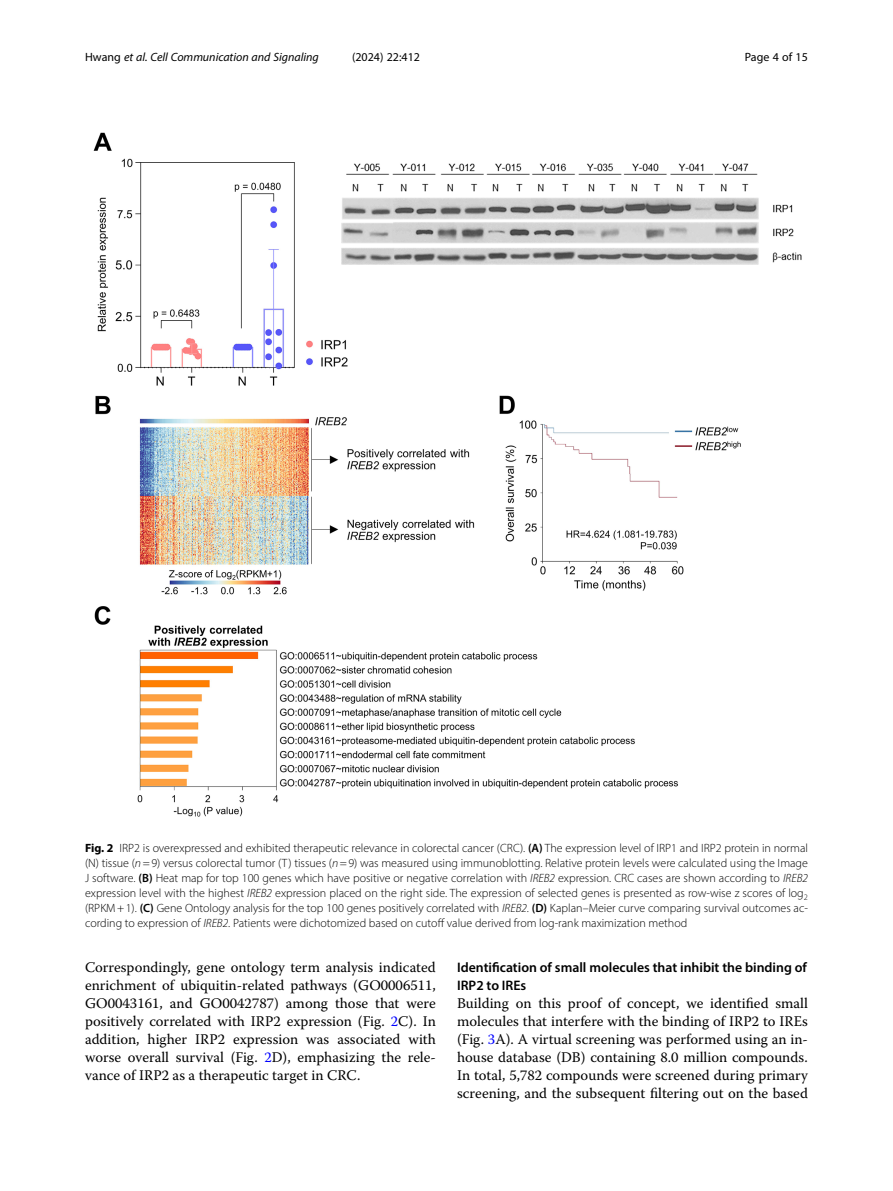
<style>
.page{position:relative;width:893px;height:1191px;background:#fff}
.page>*{position:absolute;margin:0;border:0;box-sizing:border-box;transform-origin:0 0}
.Body_Text_Indent{font:14.7px/18px "Warnock Pro";color:#000;text-align:justify}
.Body_Text{font:14.7px/18px "Warnock Pro";color:#000;text-align:justify}
.Head_2{font:600 13.8px/18px "Myriad Pro";color:#000}
.Figure_Caption{font:300 12px/15px "Myriad Pro";color:#000;text-align:justify}
.t1{font:italic 12px "Myriad Pro";color:#000}
.t2{font:12px "Myriad Pro";color:#000}
.s1{font-style:normal}
.s2{font-weight:700}
.s3{font-weight:600}
.s4{font-style:italic}
.s5{color:#00f}
</style>
<div class="page">
<img style="left:93px;top:132px;width:709px;height:685px">
<p class="t1" style="left:85px;top:50px;width:235px"><span class="s1">Hwang</span> et al. Cell Communication and Signaling</p>
<p class="t2" style="left:352px;top:50px;width:70px">(2024) 22:412</p>
<p class="t2" style="left:745px;top:50px;width:65px">Page 4 of 15</p>
<p class="Figure_Caption" style="left:85px;top:840px;width:724px"><span class="s2">Fig. 2</span> IRP2 is overexpressed and exhibited therapeutic relevance in colorectal cancer (CRC). <span class="s3">(A)</span> The expression level of IRP1 and IRP2 protein in normal (N) tissue (<span class="s4">n</span>=9) versus colorectal tumor (T) tissues (<span class="s4">n</span>=9) was measured using immunoblotting. Relative protein levels were calculated using the Image J software. <span class="s3">(B)</span> Heat map for top 100 genes which have positive or negative correlation with <span class="s4">IREB2</span> expression. CRC cases are shown according to <span class="s4">IREB2 </span>expression level with the highest <span class="s4">IREB2</span> expression placed on the right side. The expression of selected genes is presented as row-wise z scores of log<sub>2 </sub>(RPKM+1). <span class="s3">(C)</span> Gene Ontology analysis for the top 100 genes positively correlated with <span class="s4">IREB2</span>. <span class="s3">(D)</span> Kaplan–Meier curve comparing survival outcomes ac&shy;cording to expression of <span class="s4">IREB2</span>. Patients were dichotomized based on cutoff value derived from log-rank maximization method</p>
<p class="Body_Text_Indent" style="left:85px;top:958px;width:352px">Correspondingly, gene ontology term analysis indicated enrichment of ubiquitin-related pathways (GO0006511, GO0043161, and GO0042787) among those that were positively correlated with IRP2 expression (Fig. <span class="s5">2</span>C). In addition, higher IRP2 expression was associated with worse overall survival (Fig. <span class="s5">2</span>D), emphasizing the rele&shy;vance of IRP2 as a therapeutic target in CRC.</p>
<p class="Head_2" style="left:457px;top:958px;width:351px">Identification of small molecules that inhibit the binding of<br>IRP2 to IREs</p>
<p class="Body_Text" style="left:457px;top:994px;width:352px">Building on this proof of concept, we identified small molecules that interfere with the binding of IRP2 to IREs (Fig. <span class="s5">3</span>A). A virtual screening was performed using an in&shy;house database (DB) containing 8.0 million compounds.<br>In total, 5,782 compounds were screened during primary screening, and the subsequent filtering out on the based</p>
</div>
